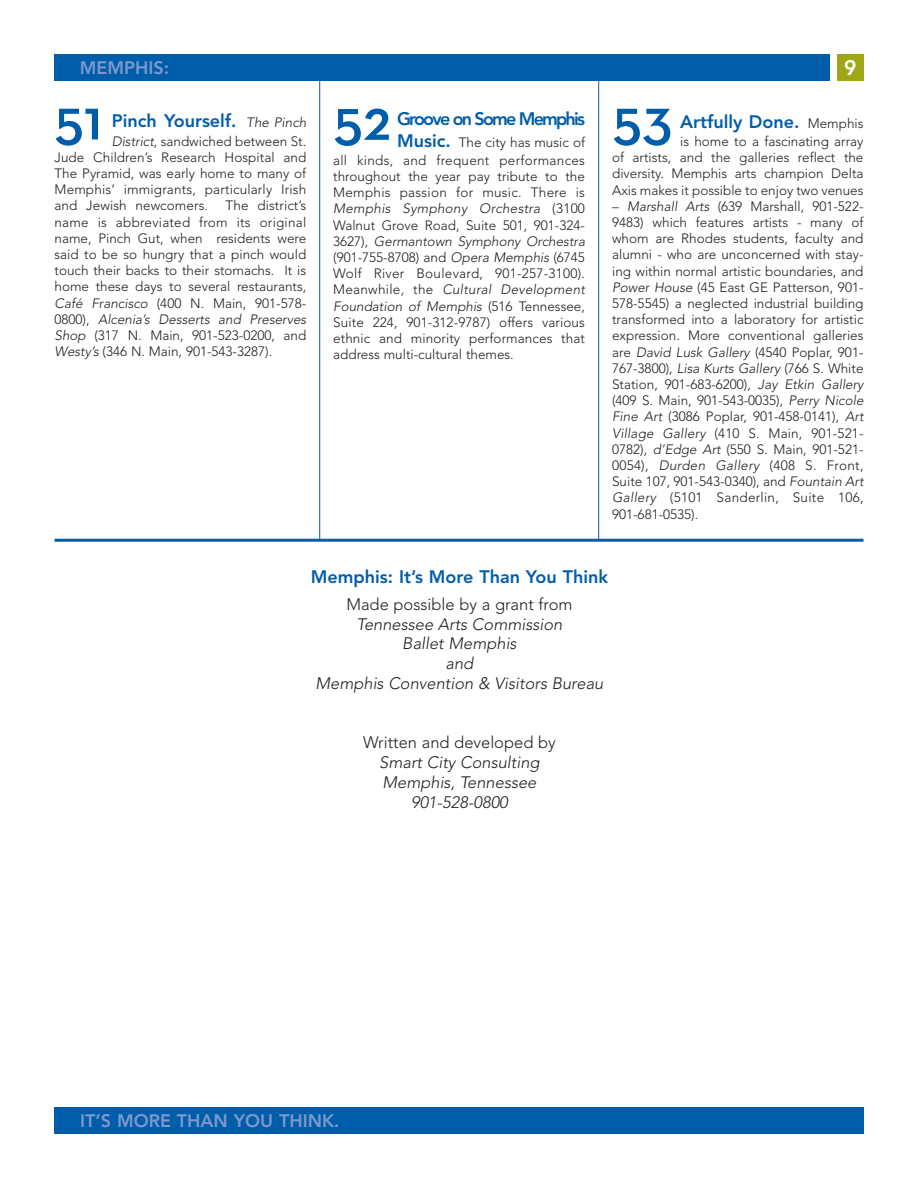
<style>
.page{position:relative;width:918px;height:1188px;background:#fff}
.page>*{position:absolute;margin:0;border:0;box-sizing:border-box;transform-origin:0 0}
.t1{font:600 60px "Neutra Text";color:#005daa}
.t2{font:800 21px "Avenir";color:#fff}
.t3{font:800 18px "Avenir";color:#005daa}
.t4{font:800 18px "Avenir";color:#7f98cc}
.t5{font:800 18px "Avenir";letter-spacing:-.1em;color:#005daa}
.t6{font:300 16.5px/19.8px "Avenir";color:#231f20;text-align:center}
.t7{font:300 13.5px/16.2px "Avenir";color:#231f20}
.t8{font:300 13.5px/18.1px "Avenir";letter-spacing:.02em;color:#231f20;text-align:right}
.s1{font-weight:300;font-size:13.5px;color:#231f20}
.s2{font-weight:800;font-size:18px;color:#005daa}
</style>
<div class="page">
<div style="left:837px;top:54px;width:27px;height:27px;background:#9fa617"></div>
<div style="left:54px;top:54px;width:776px;height:27px;background:#005daa"></div>
<hr style="left:598px;top:70px;width:1px;height:470px;background:#005daa">
<div style="left:54px;top:1107px;width:810px;height:27px;background:#005daa"></div>
<hr style="left:319px;top:79px;width:1px;height:462px;background:#005daa">
<hr style="left:55px;top:539px;width:809px;height:3px;background:#005daa">
<p class="t4" style="left:80px;top:60px;width:91px">MEMPHIS:</p>
<p class="t2" style="left:844px;top:59px;width:14px">9</p>
<p class="t3" style="left:112px;top:114px;width:198px">Pinch Yourself. <span class="s1">The Pinch</span></p>
<p class="t7" style="left:55px;top:134px;width:253px;text-align:justify;text-indent:57px">District, sandwiched between St.<br>Jude Children’s Research Hospital and The Pyramid, was early home to many of Memphis’ immigrants, particularly Irish and Jewish newcomers.</p>
<p class="t1" style="left:54px;top:96px;width:50px">51</p>
<p class="t1" style="left:333px;top:97px;width:60px">52</p>
<p class="t1" style="left:612px;top:96px;width:62px">53</p>
<p class="t5" style="left:397px;top:111px;width:189px">Groove on Some Memphis</p>
<p class="t8" style="left:333px;top:134px;width:253px"><span class="s2">Music.</span> The city has music of<br>all kinds, and frequent performances</p>
<p class="t7" style="left:333px;top:169px;width:255px">throughout the year pay tribute to the Memphis passion for music. There is Memphis Symphony Orchestra (3100<br>Walnut Grove Road, Suite 501, 901-324- 3627), Germantown Symphony Orchestra (901-755-8708) and Opera Memphis (6745<br>Wolf River Boulevard, 901-257-3100).<br>Meanwhile, the Cultural Development Foundation of Memphis (516 Tennessee, Suite 224, 901-312-9787) offers various ethnic and minority performances that address multi-cultural themes.</p>
<p class="t3" style="left:680px;top:114px;width:185px">Artfully Done. <span class="s1">Memphis</span></p>
<p class="t7" style="left:612px;top:134px;width:253px;text-align:justify;text-indent:68px">is home to a fascinating array of artists, and the galleries reflect the diversity. Memphis arts champion Delta Axis makes it possible to enjoy two venues</p>
<p class="t7" style="left:612px;top:199px;width:255px">– Marshall Arts (639 Marshall, 901-522- 9483) which features artists - many of whom are Rhodes students, faculty and alumni - who are unconcerned with stay&shy;ing within normal artistic boundaries, and Power House (45 East GE Patterson, 901- 578-5545) a neglected industrial building transformed into a laboratory for artistic expression. More conventional galleries are David Lusk Gallery (4540 Poplar, 901- 767-3800), Lisa Kurts Gallery (766 S. White Station, 901-683-6200), Jay Etkin Gallery (409 S. Main, 901-543-0035), Perry Nicole Fine Art (3086 Poplar, 901-458-0141), Art Village Gallery (410 S. Main, 901-521- 0782), d’Edge Art (550 S. Main, 901-521- 0054), Durden Gallery (408 S. Front, Suite 107, 901-543-0340), and Fountain Art Gallery (5101 Sanderlin, Suite 106, 901-681-0535).</p>
<p class="t7" style="left:55px;top:199px;width:255px;text-indent:171px">The district’s name is abbreviated from its original name, Pinch Gut, when residents were said to be so hungry that a pinch would touch their backs to their stomachs. It is home these days to several restaurants, Café Francisco (400 N. Main, 901-578- 0800), Alcenia’s Desserts and Preserves Shop (317 N. Main, 901-523-0200, and Westy’s (346 N. Main, 901-543-3287).</p>
<p class="t3" style="left:311px;top:569px;width:299px">Memphis: It’s More Than You Think</p>
<p class="t6" style="left:316px;top:596px;width:292px">Made possible by a grant from<br>Tennessee Arts Commission<br>Ballet Memphis<br>and<br>Memphis Convention &amp; Visitors Bureau</p>
<p class="t6" style="left:363px;top:734px;width:194px">Written and developed by<br>Smart City Consulting<br>Memphis, Tennessee<br>901-528-0800</p>
<p class="t4" style="left:80px;top:1113px;width:261px">IT’S MORE THAN YOU THINK.</p>
</div>
